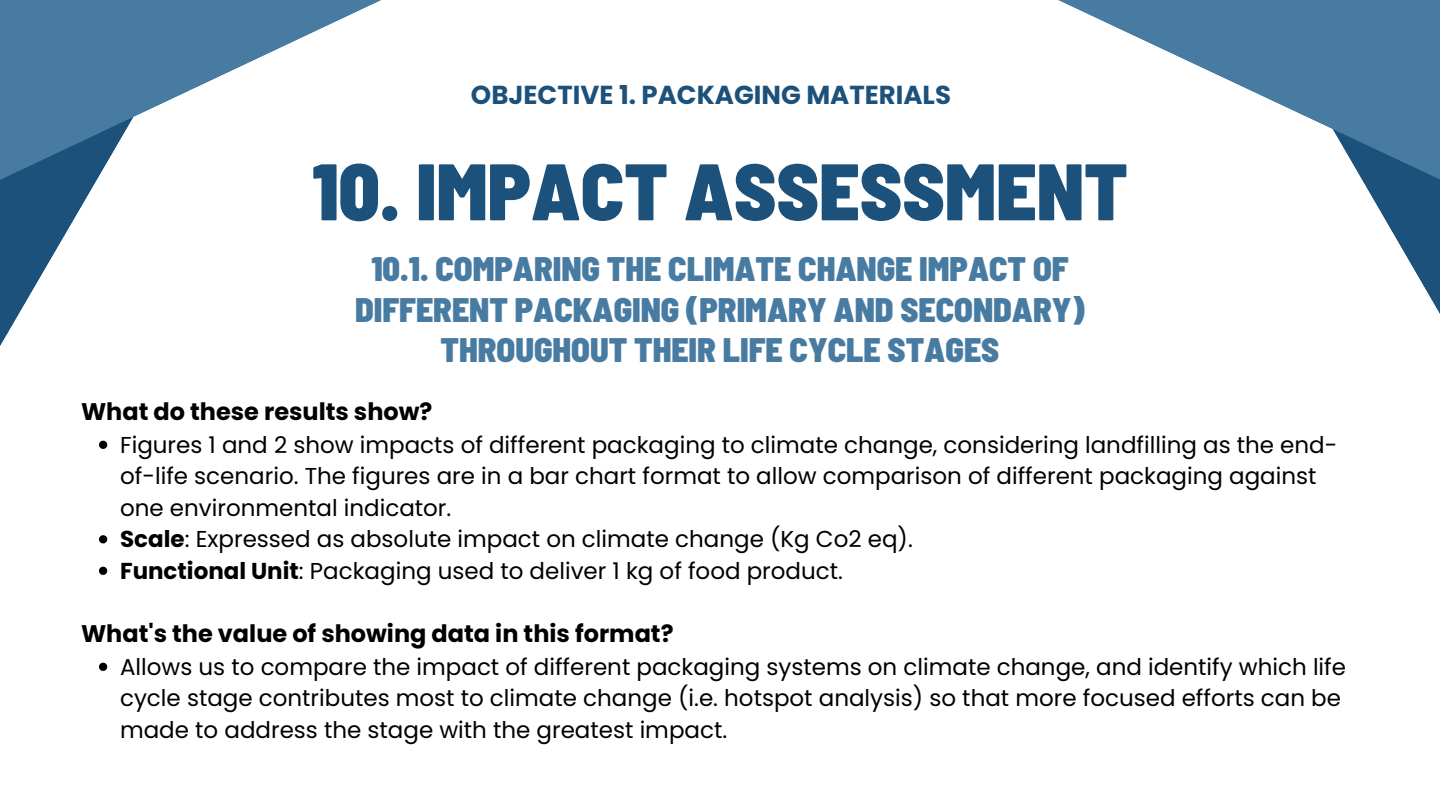
<style>
.page{position:relative;width:1440px;height:810px;background:#fff}
.page>*{position:absolute;margin:0;border:0;box-sizing:border-box;transform-origin:0 0}
.t1{font:900 semi-condensed 80px "Barlow";color:#1b517b}
.t2{font:900 semi-condensed 34px/40.5px "Barlow";color:#487ba2;text-align:center}
.t3{font:700 26px "Poppins";color:#1b517b}
.t4{font:700 24px "Poppins";color:#000}
.t5{font:23px/31.5px "Poppins";color:#000}
.s1{font-weight:700}
</style>
<div class="page">
<svg style="left:1380px;top:211px;width:60px;height:103px"></svg>
<svg style="left:0;top:211px;width:108px;height:361px"></svg>
<svg style="left:0;top:0;width:381px;height:211px"></svg>
<svg style="left:1058px;top:0;width:382px;height:211px"></svg>
<svg style="left:99px;top:441px;width:8px;height:8px"></svg>
<svg style="left:99px;top:535px;width:8px;height:8px"></svg>
<svg style="left:99px;top:567px;width:8px;height:8px"></svg>
<svg style="left:99px;top:663px;width:8px;height:8px"></svg>
<p class="t3" style="left:471px;top:77px;width:482px">OBJECTIVE 1. PACKAGING MATERIALS</p>
<p class="t1" style="left:312px;top:140px;width:817px">10. IMPACT ASSESSMENT</p>
<h4 class="t2" style="left:355px;top:247px;width:731px">10.1. COMPARING THE CLIMATE CHANGE IMPACT OF<br>DIFFERENT PACKAGING (PRIMARY AND SECONDARY)<br>THROUGHOUT THEIR LIFE CYCLE STAGES</h4>
<h1 class="t4" style="left:81px;top:395px;width:353px">What do these results show?</h1>
<h2 class="t5" style="left:120px;top:429px;width:1219px">Figures 1 and 2 show impacts of different packaging to climate change, considering landfilling as the end&shy;of-life scenario. The figures are in a bar chart format to allow comparison of different packaging against one environmental indicator.</h2>
<h4 class="t5" style="left:120px;top:523px;width:794px"><span class="s1">Scale</span>: Expressed as absolute impact on climate change (Kg Co2 eq).</h4>
<p class="t5" style="left:120px;top:555px;width:724px"><span class="s1">Functional Unit</span>: Packaging used to deliver 1 kg of food product.</p>
<p class="t4" style="left:81px;top:617px;width:594px">What's the value of showing data in this format?</p>
<p class="t5" style="left:120px;top:651px;width:1228px">Allows us to compare the impact of different packaging systems on climate change, and identify which life cycle stage contributes most to climate change (i.e. hotspot analysis) so that more focused efforts can be made to address the stage with the greatest impact.</p>
</div>
